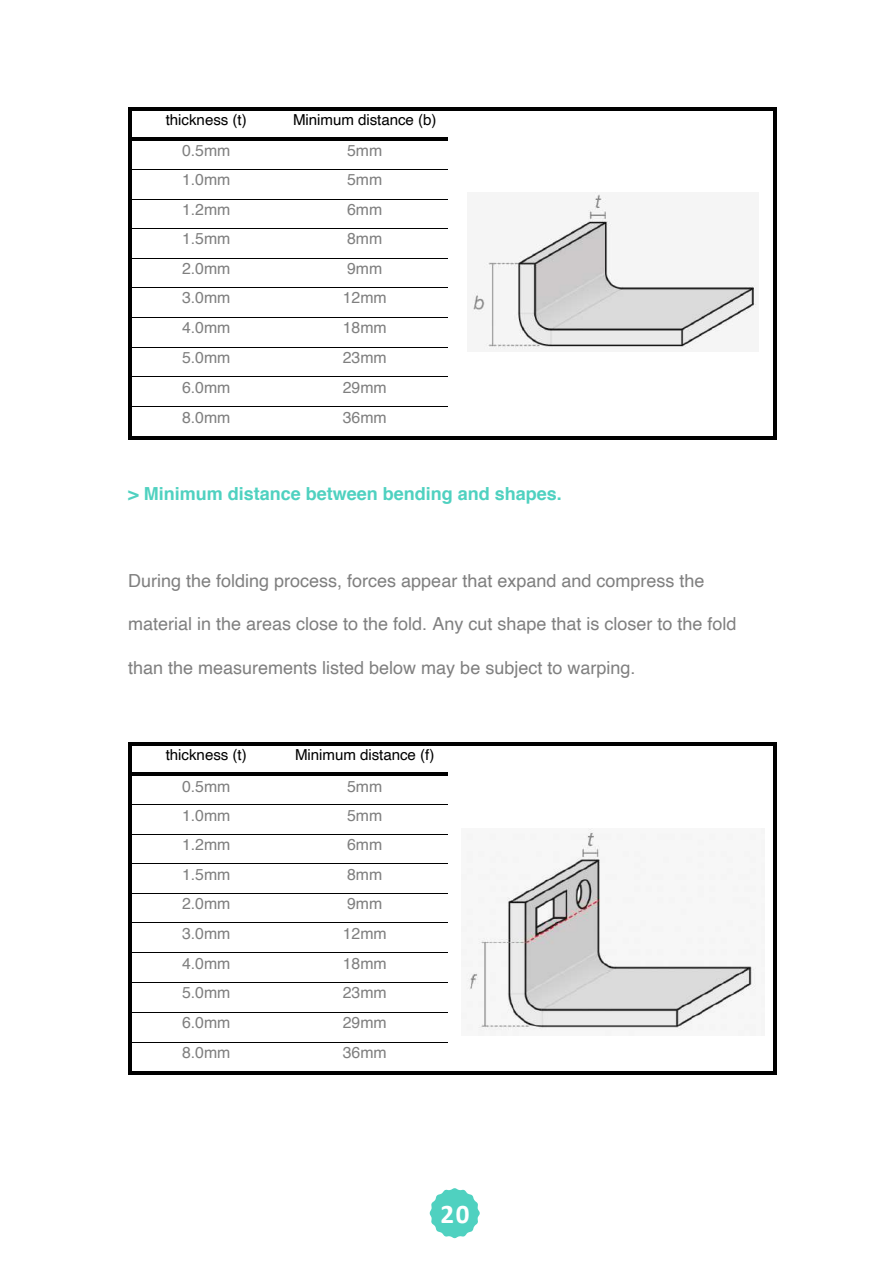
<style>
.page{position:relative;width:893px;height:1263px;background:#fff}
.page>*{position:absolute;margin:0;border:0;box-sizing:border-box;transform-origin:0 0}
.t1{font:700 27px "Calibri";color:#fff}
.t2{font:18px "Helvetica";color:#7f7f7f}
.t3{font:700 18px "Helvetica";color:#4fd1c0}
.t4{font:15.9px "Helvetica";letter-spacing:-.005em;color:#7f7f7f}
.t5{font:15.15px "Helvetica";letter-spacing:-.005em;color:#000}
</style>
<div class="page">
<svg style="left:442px;top:1188px;width:26px;height:50px"></svg>
<img style="left:430px;top:1193px;width:50px;height:40px">
<hr style="left:131px;top:107px;width:151px;height:3px;background:#000">
<hr style="left:285px;top:107px;width:162px;height:3px;background:#000">
<svg style="left:447px;top:107px;width:4px;height:3px"></svg>
<hr style="left:451px;top:107px;width:322px;height:3px;background:#000">
<svg style="left:773px;top:107px;width:4px;height:3px"></svg>
<hr style="left:128px;top:110px;width:3px;height:28px;background:#000">
<hr style="left:773px;top:110px;width:4px;height:28px;background:#000">
<hr style="left:131px;top:138px;width:151px;height:3px;background:#000">
<hr style="left:285px;top:138px;width:162px;height:3px;background:#000">
<svg style="left:773px;top:138px;width:4px;height:3px"></svg>
<hr style="left:128px;top:141px;width:3px;height:28px;background:#000">
<hr style="left:773px;top:141px;width:4px;height:28px;background:#000">
<hr style="left:131px;top:169px;width:151px;height:1px;background:#000">
<hr style="left:283px;top:169px;width:164px;height:1px;background:#000">
<hr style="left:128px;top:170px;width:3px;height:29px;background:#000">
<hr style="left:773px;top:170px;width:4px;height:29px;background:#000">
<hr style="left:131px;top:199px;width:151px;height:1px;background:#000">
<hr style="left:283px;top:199px;width:164px;height:1px;background:#000">
<hr style="left:128px;top:200px;width:3px;height:28px;background:#000">
<hr style="left:773px;top:200px;width:4px;height:28px;background:#000">
<hr style="left:131px;top:228px;width:151px;height:1px;background:#000">
<hr style="left:283px;top:228px;width:164px;height:1px;background:#000">
<hr style="left:128px;top:229px;width:3px;height:29px;background:#000">
<hr style="left:773px;top:229px;width:4px;height:29px;background:#000">
<hr style="left:131px;top:258px;width:151px;height:1px;background:#000">
<hr style="left:283px;top:258px;width:164px;height:1px;background:#000">
<hr style="left:128px;top:259px;width:3px;height:28px;background:#000">
<hr style="left:773px;top:259px;width:4px;height:28px;background:#000">
<hr style="left:131px;top:287px;width:151px;height:1px;background:#000">
<hr style="left:283px;top:287px;width:164px;height:1px;background:#000">
<hr style="left:128px;top:288px;width:3px;height:29px;background:#000">
<hr style="left:773px;top:288px;width:4px;height:29px;background:#000">
<hr style="left:131px;top:317px;width:151px;height:1px;background:#000">
<hr style="left:283px;top:317px;width:164px;height:1px;background:#000">
<hr style="left:128px;top:318px;width:3px;height:29px;background:#000">
<hr style="left:773px;top:318px;width:4px;height:29px;background:#000">
<hr style="left:131px;top:347px;width:151px;height:1px;background:#000">
<hr style="left:283px;top:347px;width:164px;height:1px;background:#000">
<hr style="left:128px;top:347px;width:3px;height:30px;background:#000">
<hr style="left:773px;top:347px;width:4px;height:30px;background:#000">
<hr style="left:131px;top:377px;width:151px;height:1px;background:#000">
<hr style="left:283px;top:377px;width:164px;height:1px;background:#000">
<hr style="left:128px;top:377px;width:3px;height:29px;background:#000">
<hr style="left:773px;top:377px;width:4px;height:29px;background:#000">
<hr style="left:131px;top:406px;width:151px;height:1px;background:#000">
<hr style="left:283px;top:406px;width:164px;height:1px;background:#000">
<hr style="left:128px;top:407px;width:3px;height:29px;background:#000">
<svg style="left:128px;top:436px;width:3px;height:4px"></svg>
<hr style="left:131px;top:436px;width:151px;height:4px;background:#000">
<svg style="left:282px;top:436px;width:3px;height:4px"></svg>
<hr style="left:285px;top:436px;width:162px;height:4px;background:#000">
<svg style="left:447px;top:436px;width:4px;height:4px"></svg>
<hr style="left:451px;top:436px;width:322px;height:4px;background:#000">
<hr style="left:773px;top:407px;width:4px;height:29px;background:#000">
<svg style="left:773px;top:436px;width:4px;height:4px"></svg>
<svg style="left:128px;top:742px;width:3px;height:4px"></svg>
<hr style="left:131px;top:742px;width:151px;height:4px;background:#000">
<svg style="left:282px;top:742px;width:3px;height:4px"></svg>
<hr style="left:285px;top:742px;width:162px;height:4px;background:#000">
<svg style="left:447px;top:742px;width:4px;height:4px"></svg>
<hr style="left:451px;top:742px;width:322px;height:4px;background:#000">
<svg style="left:773px;top:742px;width:4px;height:4px"></svg>
<hr style="left:128px;top:746px;width:3px;height:27px;background:#000">
<hr style="left:773px;top:746px;width:4px;height:27px;background:#000">
<hr style="left:131px;top:773px;width:151px;height:3px;background:#000">
<hr style="left:285px;top:773px;width:162px;height:3px;background:#000">
<svg style="left:773px;top:773px;width:4px;height:3px"></svg>
<hr style="left:128px;top:776px;width:3px;height:28px;background:#000">
<hr style="left:773px;top:776px;width:4px;height:28px;background:#000">
<hr style="left:131px;top:804px;width:151px;height:1px;background:#000">
<hr style="left:283px;top:804px;width:164px;height:1px;background:#000">
<hr style="left:128px;top:805px;width:3px;height:29px;background:#000">
<hr style="left:773px;top:805px;width:4px;height:29px;background:#000">
<hr style="left:131px;top:834px;width:151px;height:1px;background:#000">
<hr style="left:283px;top:834px;width:164px;height:1px;background:#000">
<hr style="left:128px;top:835px;width:3px;height:28px;background:#000">
<hr style="left:773px;top:835px;width:4px;height:28px;background:#000">
<hr style="left:131px;top:863px;width:151px;height:1px;background:#000">
<hr style="left:283px;top:863px;width:164px;height:1px;background:#000">
<hr style="left:128px;top:864px;width:3px;height:29px;background:#000">
<hr style="left:773px;top:864px;width:4px;height:29px;background:#000">
<hr style="left:131px;top:893px;width:151px;height:1px;background:#000">
<hr style="left:283px;top:893px;width:164px;height:1px;background:#000">
<hr style="left:128px;top:894px;width:3px;height:28px;background:#000">
<hr style="left:773px;top:894px;width:4px;height:28px;background:#000">
<hr style="left:131px;top:922px;width:151px;height:1px;background:#000">
<hr style="left:283px;top:922px;width:164px;height:1px;background:#000">
<hr style="left:128px;top:923px;width:3px;height:29px;background:#000">
<hr style="left:773px;top:923px;width:4px;height:29px;background:#000">
<hr style="left:131px;top:952px;width:151px;height:1px;background:#000">
<hr style="left:283px;top:952px;width:164px;height:1px;background:#000">
<hr style="left:128px;top:953px;width:3px;height:29px;background:#000">
<hr style="left:773px;top:953px;width:4px;height:29px;background:#000">
<hr style="left:131px;top:982px;width:151px;height:1px;background:#000">
<hr style="left:283px;top:982px;width:164px;height:1px;background:#000">
<hr style="left:128px;top:983px;width:3px;height:29px;background:#000">
<hr style="left:773px;top:983px;width:4px;height:29px;background:#000">
<hr style="left:131px;top:1012px;width:151px;height:1px;background:#000">
<hr style="left:283px;top:1012px;width:164px;height:1px;background:#000">
<hr style="left:128px;top:1013px;width:3px;height:29px;background:#000">
<hr style="left:773px;top:1013px;width:4px;height:29px;background:#000">
<hr style="left:131px;top:1042px;width:151px;height:1px;background:#000">
<hr style="left:283px;top:1042px;width:164px;height:1px;background:#000">
<hr style="left:128px;top:1043px;width:3px;height:29px;background:#000">
<hr style="left:131px;top:1072px;width:151px;height:3px;background:#000">
<hr style="left:285px;top:1072px;width:162px;height:3px;background:#000">
<svg style="left:447px;top:1072px;width:4px;height:3px"></svg>
<hr style="left:451px;top:1072px;width:322px;height:3px;background:#000">
<hr style="left:773px;top:1043px;width:4px;height:29px;background:#000">
<svg style="left:773px;top:1072px;width:4px;height:3px"></svg>
<img style="left:472px;top:193px;width:285px;height:157px">
<img style="left:466px;top:828px;width:290px;height:203px">
<p class="t5" style="left:166px;top:108px;width:82px">thickness (t)</p>
<p class="t5" style="left:293px;top:108px;width:145px">Minimum distance (b)</p>
<p class="t4" style="left:182px;top:138px;width:50px">0.5mm</p>
<p class="t4" style="left:347px;top:138px;width:37px">5mm</p>
<p class="t4" style="left:182px;top:167px;width:50px">1.0mm</p>
<p class="t4" style="left:347px;top:168px;width:37px">5mm</p>
<p class="t4" style="left:182px;top:197px;width:50px">1.2mm</p>
<p class="t4" style="left:347px;top:197px;width:37px">6mm</p>
<p class="t4" style="left:182px;top:226px;width:50px">1.5mm</p>
<p class="t4" style="left:347px;top:227px;width:37px">8mm</p>
<p class="t4" style="left:182px;top:256px;width:50px">2.0mm</p>
<p class="t4" style="left:347px;top:256px;width:37px">9mm</p>
<p class="t4" style="left:182px;top:285px;width:50px">3.0mm</p>
<p class="t4" style="left:343px;top:285px;width:45px">12mm</p>
<p class="t4" style="left:182px;top:315px;width:50px">4.0mm</p>
<p class="t4" style="left:343px;top:315px;width:45px">18mm</p>
<p class="t4" style="left:182px;top:345px;width:50px">5.0mm</p>
<p class="t4" style="left:343px;top:345px;width:45px">23mm</p>
<p class="t4" style="left:182px;top:375px;width:50px">6.0mm</p>
<p class="t4" style="left:343px;top:375px;width:45px">29mm</p>
<p class="t4" style="left:182px;top:405px;width:50px">8.0mm</p>
<p class="t4" style="left:343px;top:405px;width:45px">36mm</p>
<p class="t3" style="left:128px;top:480px;width:435px">&gt; Minimum distance between bending and shapes.</p>
<p class="t2" style="left:128px;top:567px;width:578px">During the folding process, forces appear that expand and compress the</p>
<p class="t2" style="left:128px;top:610px;width:610px">material in the areas close to the fold. Any cut shape that is closer to the fold</p>
<p class="t2" style="left:128px;top:653px;width:509px">than the measurements listed below may be subject to warping.</p>
<p class="t5" style="left:166px;top:743px;width:82px">thickness (t)</p>
<p class="t5" style="left:295px;top:743px;width:141px">Minimum distance (f)</p>
<p class="t4" style="left:182px;top:774px;width:50px">0.5mm</p>
<p class="t4" style="left:347px;top:774px;width:37px">5mm</p>
<p class="t4" style="left:182px;top:803px;width:50px">1.0mm</p>
<p class="t4" style="left:347px;top:803px;width:37px">5mm</p>
<p class="t4" style="left:182px;top:832px;width:50px">1.2mm</p>
<p class="t4" style="left:347px;top:832px;width:37px">6mm</p>
<p class="t4" style="left:182px;top:862px;width:50px">1.5mm</p>
<p class="t4" style="left:347px;top:862px;width:37px">8mm</p>
<p class="t4" style="left:182px;top:892px;width:50px">2.0mm</p>
<p class="t4" style="left:347px;top:892px;width:37px">9mm</p>
<p class="t4" style="left:182px;top:921px;width:50px">3.0mm</p>
<p class="t4" style="left:343px;top:921px;width:45px">12mm</p>
<p class="t4" style="left:182px;top:951px;width:50px">4.0mm</p>
<p class="t4" style="left:343px;top:951px;width:45px">18mm</p>
<p class="t4" style="left:182px;top:980px;width:50px">5.0mm</p>
<p class="t4" style="left:343px;top:980px;width:45px">23mm</p>
<p class="t4" style="left:182px;top:1010px;width:50px">6.0mm</p>
<p class="t4" style="left:343px;top:1010px;width:45px">29mm</p>
<p class="t4" style="left:182px;top:1040px;width:50px">8.0mm</p>
<p class="t4" style="left:343px;top:1040px;width:45px">36mm</p>
<h1 class="t1" style="left:441px;top:1194px;width:30px">#+</h1>
</div>
